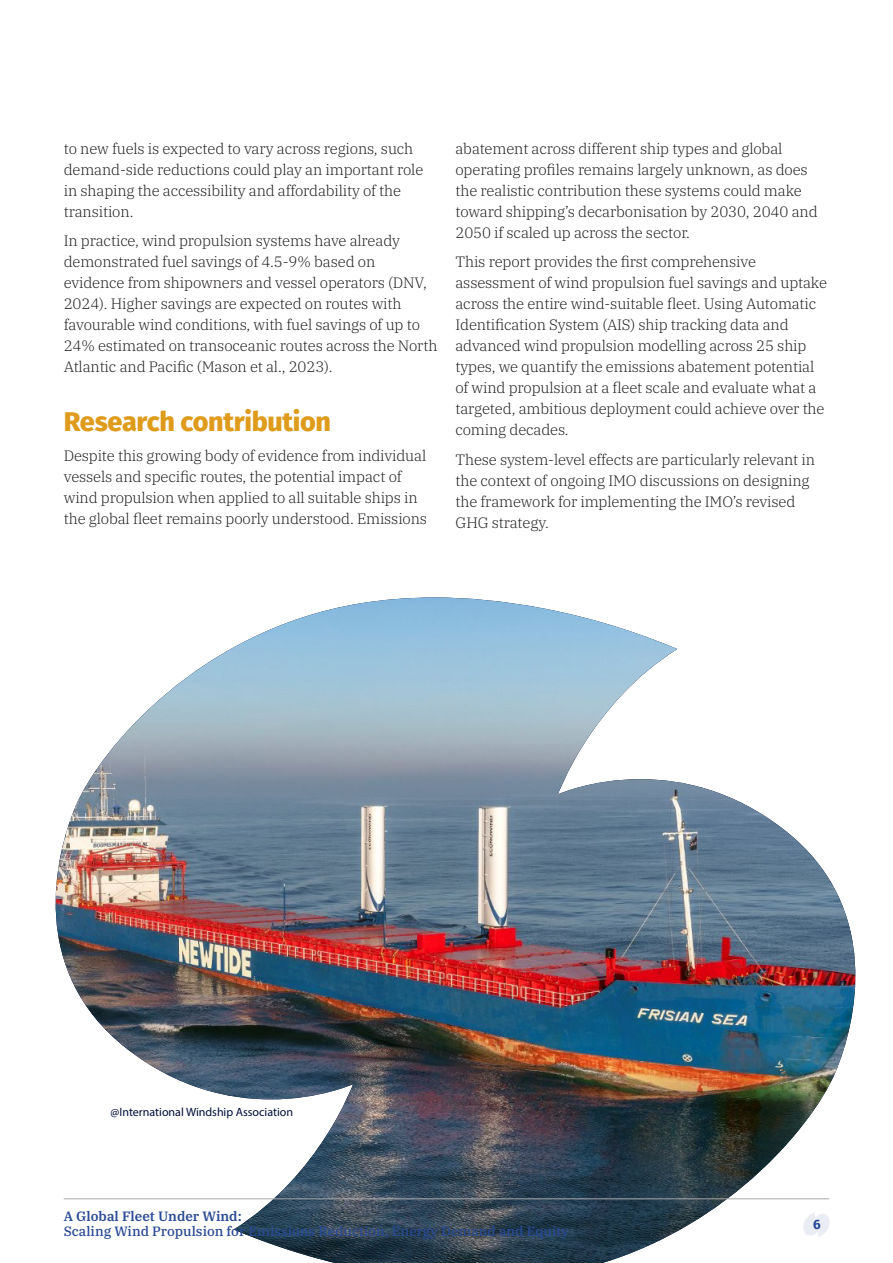
<style>
.page{position:relative;width:893px;height:1263px;background:#fff}
.page>*{position:absolute;margin:0;border:0;box-sizing:border-box;transform-origin:0 0}
.Body_Copy{font:800 27px "Fira Sans";letter-spacing:-.01em;color:#df9b1b}
.Body_Copy-2{font:300 15px/21px "IBM Plex Serif";letter-spacing:-.01em;color:#231f20}
.t1{font:500 13.5px "IBM Plex Serif";color:#294a95}
.t2{font:600 13.5px "IBM Plex Serif";color:#294a95}
.t3{font:700 13.5px "Fira Sans";color:#294a95}
.Subsection_Title__Span_Columns{font:12px "Myriad Pro";color:#020e3a}
</style>
<div class="page">
<img style="left:55px;top:597px;width:801px;height:666px">
<svg style="left:802px;top:1212px;width:28px;height:25px"></svg>
<hr style="left:64px;top:1198px;width:765px;height:1px;background:#a8a9ad">
<p class="Body_Copy-2" style="left:64px;top:136px;width:361px">to new fuels is expected to vary across regions, such demand-side reductions could play an important role in shaping the accessibility and affordability of the transition.</p>
<p class="Body_Copy-2" style="left:64px;top:229px;width:375px">In practice, wind propulsion systems have already demonstrated fuel savings of 4.5-9% based on evidence from shipowners and vessel operators (DNV, 2024). Higher savings are expected on routes with favourable wind conditions, with fuel savings of up to 24% estimated on transoceanic routes across the North Atlantic and Pacific (Mason et al., 2023).</p>
<p class="Body_Copy" style="left:64px;top:398px;width:269px">Research contribution</p>
<p class="Body_Copy-2" style="left:64px;top:444px;width:365px">Despite this growing body of evidence from individual vessels and specific routes, the potential impact of wind propulsion when applied to all suitable ships in the global fleet remains poorly understood. Emissions</p>
<p class="Body_Copy-2" style="left:455px;top:136px;width:364px">abatement across different ship types and global operating profiles remains largely unknown, as does the realistic contribution these systems could make toward shipping’s decarbonisation by 2030, 2040 and 2050 if scaled up across the sector.</p>
<p class="Body_Copy-2" style="left:455px;top:250px;width:373px">This report provides the first comprehensive assessment of wind propulsion fuel savings and uptake across the entire wind-suitable fleet. Using Automatic Identification System (AIS) ship tracking data and advanced wind propulsion modelling across 25 ship types, we quantify the emissions abatement potential of wind propulsion at a fleet scale and evaluate what a targeted, ambitious deployment could achieve over the coming decades.</p>
<p class="Body_Copy-2" style="left:455px;top:447px;width:361px">These system-level effects are particularly relevant in the context of ongoing IMO discussions on designing the framework for implementing the IMO’s revised GHG strategy.</p>
<p class="Subsection_Title__Span_Columns" style="left:111px;top:1104px;width:184px">@International Windship Association</p>
<p class="t2" style="left:64px;top:1205px;width:179px">A Global Fleet Under Wind:</p>
<p class="t1" style="left:64px;top:1220px;width:507px">Scaling Wind Propulsion for Emissions Reduction, Energy Demand and Equity</p>
<p class="t3" style="left:813px;top:1215px;width:9px">6</p>
</div>
